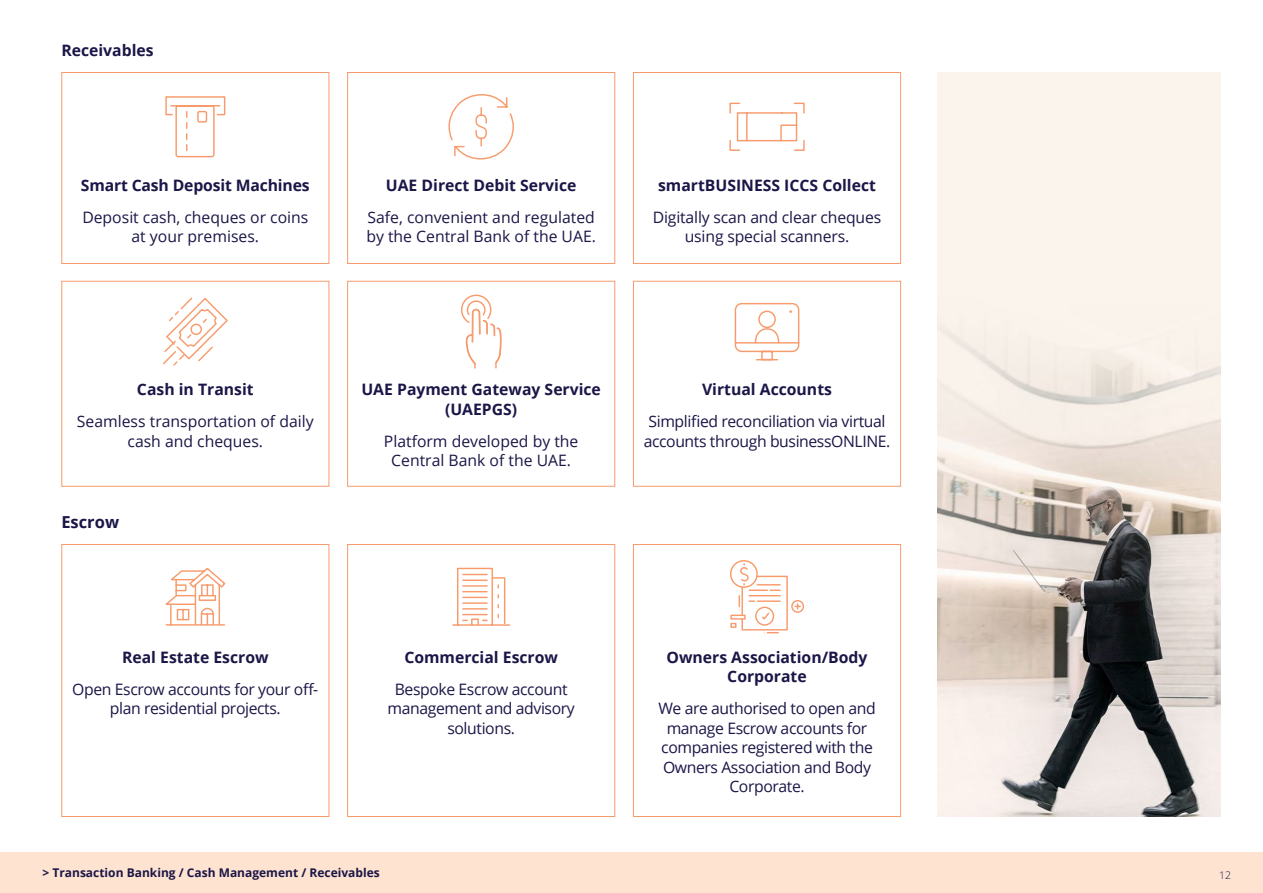
<style>
.page{position:relative;width:1263px;height:893px;background:#fff}
.page>*{position:absolute;margin:0;border:0;box-sizing:border-box;transform-origin:0 0}
.t1{font:700 16.5px "Open Sans";color:#1a1647}
.t2{font:15.75px/19.5px "Open Sans";letter-spacing:-.025em;color:#1a1647;text-align:center}
.t3{font:700 15.75px/19.5px "Open Sans";color:#1a1647;text-align:center}
.t4{font:15.75px/19.5px "Open Sans";color:#1a1647;text-align:center}
.t5{font:700 12px "Open Sans";color:#1a1647}
.t6{font:300 10.5px "Open Sans";color:#1a1647}
</style>
<div class="page">
<div style="left:0;top:853px;width:1263px;height:40px;background:#fee3d1"></div>
<div style="left:633px;top:72px;width:268px;height:192px;border:1px solid #f89b6c"></div>
<div style="left:347px;top:72px;width:268px;height:192px;border:1px solid #f89b6c"></div>
<div style="left:633px;top:544px;width:268px;height:273px;border:1px solid #f89b6c"></div>
<div style="left:347px;top:544px;width:268px;height:273px;border:1px solid #f89b6c"></div>
<div style="left:61px;top:544px;width:268px;height:273px;border:1px solid #f89b6c"></div>
<div style="left:347px;top:281px;width:268px;height:206px;border:1px solid #f89b6c"></div>
<div style="left:633px;top:281px;width:268px;height:206px;border:1px solid #f89b6c"></div>
<div style="left:61px;top:281px;width:268px;height:206px;border:1px solid #f89b6c"></div>
<div style="left:61px;top:72px;width:268px;height:192px;border:1px solid #f89b6c"></div>
<svg style="left:165px;top:96px;width:61px;height:62px"></svg>
<svg style="left:448px;top:94px;width:66px;height:66px"></svg>
<svg style="left:729px;top:102px;width:76px;height:49px"></svg>
<svg style="left:163px;top:297px;width:65px;height:69px"></svg>
<svg style="left:461px;top:294px;width:41px;height:75px"></svg>
<svg style="left:734px;top:303px;width:66px;height:58px"></svg>
<svg style="left:165px;top:568px;width:61px;height:58px"></svg>
<svg style="left:452px;top:567px;width:58px;height:59px"></svg>
<div style="left:730px;top:560px;width:28px;height:28px;border:1px solid #f89b6c;border-radius:50%"></div>
<svg style="left:730px;top:562px;width:75px;height:72px"></svg>
<img style="left:938px;top:72px;width:282px;height:745px">
<p class="t3" style="left:61px;top:40px;width:94px">Receivables</p>
<p class="t3" style="left:81px;top:175px;width:230px">Smart Cash Deposit Machines</p>
<p class="t4" style="left:82px;top:207px;width:228px">Deposit cash, cheques or coins at your premises.</p>
<p class="t3" style="left:386px;top:175px;width:192px">UAE Direct Debit Service</p>
<p class="t4" style="left:366px;top:207px;width:231px;text-align:left">Safe, convenient and regulated by the Central Bank of the UAE.</p>
<p class="t3" style="left:658px;top:175px;width:219px">smartBUSINESS ICCS Collect</p>
<p class="t2" style="left:653px;top:207px;width:230px">Digitally scan and clear cheques using special scanners.</p>
<p class="t3" style="left:137px;top:379px;width:118px">Cash in Transit</p>
<p class="t4" style="left:77px;top:412px;width:238px">Seamless transportation of daily cash and cheques.</p>
<p class="t1" style="left:61px;top:511px;width:59px">Escrow</p>
<p class="t3" style="left:361px;top:379px;width:241px">UAE Payment Gateway Service (UAEPGS)</p>
<p class="t4" style="left:384px;top:431px;width:196px">Platform developed by the<br>Central Bank of the UAE.</p>
<p class="t3" style="left:702px;top:379px;width:131px">Virtual Accounts</p>
<p class="t2" style="left:644px;top:412px;width:248px">Simplified reconciliation via virtual accounts through businessONLINE.</p>
<p class="t3" style="left:122px;top:647px;width:148px">Real Estate Escrow</p>
<p class="t2" style="left:72px;top:679px;width:248px">Open Escrow accounts for your off&shy;plan residential projects.</p>
<p class="t3" style="left:404px;top:647px;width:155px">Commercial Escrow</p>
<p class="t2" style="left:387px;top:679px;width:189px">Bespoke Escrow account management and advisory solutions.</p>
<p class="t5" style="left:43px;top:864px;width:339px">&gt; Transaction Banking / Cash Management / Receivables</p>
<p class="t3" style="left:666px;top:647px;width:202px">Owners Association/Body<br>Corporate</p>
<p class="t2" style="left:658px;top:699px;width:219px">We are authorised to open and manage Escrow accounts for companies registered with the<br>Owners Association and Body<br>Corporate.</p>
<p class="t6" style="left:1219px;top:868px;width:13px">12</p>
</div>
